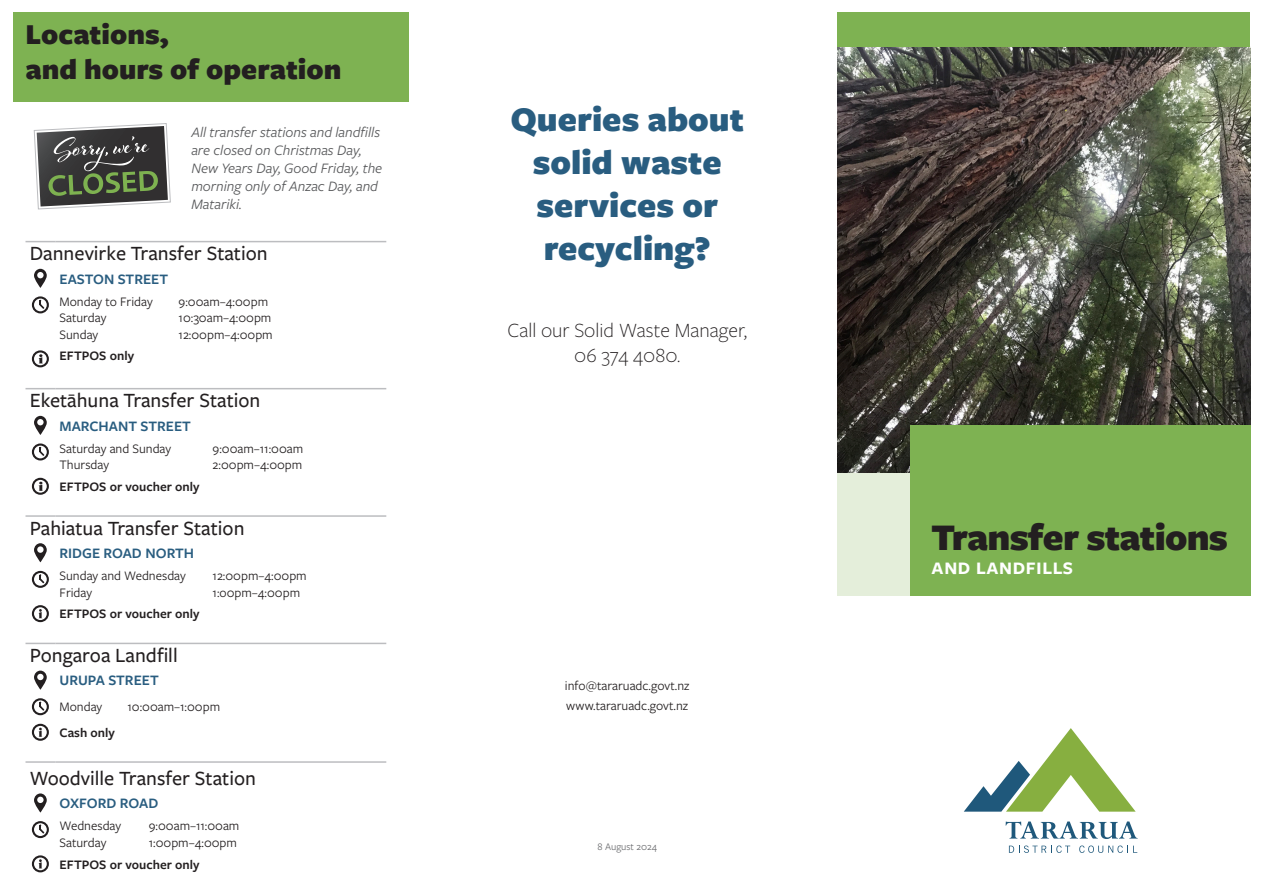
<style>
.page{position:relative;width:1263px;height:893px;background:#fff}
.page>*{position:absolute;margin:0;border:0;box-sizing:border-box;transform-origin:0 0}
.t1{font:900 39px "Freight Sans Pro";letter-spacing:-.02em;color:#231f20}
.Body_text{font:900 36px/43.2px "Freight Sans Pro";color:#295d80;text-align:center}
.Main_heading{font:900 30px/34.5px "Freight Sans Pro";color:#231f20}
.t2{font:600 24px "Freight Sans Pro";color:#fff}
.Body_text-2{font:500 21px "Freight Sans Pro";color:#231f20}
.Body_text-3{font:300 21px/25.2px "Freight Sans Pro";color:#231f20;text-align:center}
.Body_text-4{font:italic 15px/18px "Freight Sans Pro";color:#57585a}
.Body_text-5{font:600 15px "Freight Sans Pro";color:#295d80}
.Body_text-6{font:13.5px "Freight Sans Pro";color:#231f20}
.Body_text-7{font:600 13.5px "Freight Sans Pro";color:#231f20}
.Body_text-8{font:10.5px "Freight Sans Pro";color:#6c6d70}
</style>
<div class="page">
<div style="left:838px;top:451px;width:72px;height:144px;background:#e4eeda"></div>
<img style="left:838px;top:47px;width:412px;height:425px">
<div style="left:910px;top:425px;width:340px;height:170px;background:#7eb252"></div>
<div style="left:13px;top:13px;width:395px;height:89px;background:#7eb252"></div>
<div style="left:838px;top:13px;width:412px;height:34px;background:#7eb252"></div>
<svg style="left:26px;top:241px;width:29px;height:1px"></svg>
<hr style="left:55px;top:241px;width:331px;height:1px;background:#bcbdc0">
<hr style="left:26px;top:515px;width:29px;height:2px;background:#bcbdc0">
<hr style="left:55px;top:515px;width:331px;height:2px;background:#bcbdc0">
<svg style="left:26px;top:643px;width:29px;height:1px"></svg>
<hr style="left:55px;top:643px;width:331px;height:1px;background:#bcbdc0">
<hr style="left:26px;top:761px;width:29px;height:2px;background:#bcbdc0">
<hr style="left:55px;top:761px;width:331px;height:2px;background:#bcbdc0">
<hr style="left:55px;top:388px;width:331px;height:1px;background:#bcbdc0">
<svg style="left:26px;top:388px;width:29px;height:1px"></svg>
<svg style="left:34px;top:269px;width:13px;height:19px"></svg>
<svg style="left:32px;top:296px;width:17px;height:17px"></svg>
<svg style="left:34px;top:299px;width:13px;height:12px"></svg>
<svg style="left:40px;top:300px;width:4px;height:9px"></svg>
<svg style="left:32px;top:350px;width:17px;height:17px"></svg>
<svg style="left:34px;top:352px;width:13px;height:13px"></svg>
<svg style="left:39px;top:354px;width:4px;height:9px"></svg>
<svg style="left:34px;top:416px;width:13px;height:19px"></svg>
<svg style="left:32px;top:443px;width:17px;height:17px"></svg>
<svg style="left:34px;top:446px;width:13px;height:12px"></svg>
<svg style="left:40px;top:447px;width:4px;height:9px"></svg>
<svg style="left:32px;top:478px;width:17px;height:17px"></svg>
<svg style="left:34px;top:480px;width:13px;height:13px"></svg>
<svg style="left:39px;top:482px;width:4px;height:9px"></svg>
<svg style="left:34px;top:543px;width:13px;height:19px"></svg>
<svg style="left:32px;top:571px;width:17px;height:17px"></svg>
<svg style="left:34px;top:573px;width:13px;height:13px"></svg>
<svg style="left:40px;top:574px;width:4px;height:9px"></svg>
<svg style="left:32px;top:605px;width:17px;height:17px"></svg>
<svg style="left:34px;top:607px;width:13px;height:13px"></svg>
<svg style="left:39px;top:609px;width:3px;height:9px"></svg>
<svg style="left:34px;top:671px;width:13px;height:19px"></svg>
<svg style="left:32px;top:698px;width:17px;height:17px"></svg>
<svg style="left:34px;top:700px;width:13px;height:13px"></svg>
<svg style="left:40px;top:702px;width:4px;height:9px"></svg>
<svg style="left:32px;top:724px;width:17px;height:17px"></svg>
<svg style="left:34px;top:726px;width:13px;height:13px"></svg>
<svg style="left:39px;top:728px;width:3px;height:9px"></svg>
<svg style="left:34px;top:793px;width:13px;height:20px"></svg>
<svg style="left:32px;top:821px;width:17px;height:17px"></svg>
<svg style="left:34px;top:823px;width:13px;height:13px"></svg>
<svg style="left:40px;top:824px;width:4px;height:9px"></svg>
<svg style="left:32px;top:855px;width:17px;height:17px"></svg>
<svg style="left:34px;top:857px;width:13px;height:13px"></svg>
<svg style="left:39px;top:859px;width:3px;height:9px"></svg>
<svg style="left:34px;top:123px;width:137px;height:86px"></svg>
<svg style="left:964px;top:728px;width:172px;height:84px"></svg>
<svg style="left:1009px;top:845px;width:61px;height:8px"></svg>
<svg style="left:1079px;top:845px;width:58px;height:8px"></svg>
<svg style="left:1006px;top:821px;width:132px;height:18px"></svg>
<p class="Main_heading" style="left:26px;top:16px;width:317px">Locations,<br>and hours of operation</p>
<p class="Body_text-4" style="left:191px;top:123px;width:192px">All transfer stations and landfills are closed on Christmas Day,<br>New Years Day, Good Friday, the morning only of Anzac Day, and<br>Matariki.</p>
<p class="Body_text-2" style="left:30px;top:239px;width:239px">Dannevirke Transfer Station</p>
<p class="Body_text-5" style="left:60px;top:268px;width:110px">EASTON STREET</p>
<p class="Body_text-6" style="left:60px;top:292px;width:95px">Monday to Friday</p>
<p class="Body_text-6" style="left:179px;top:292px;width:91px">9:00am–4:00pm</p>
<p class="Body_text-6" style="left:60px;top:309px;width:49px">Saturday</p>
<p class="Body_text-6" style="left:179px;top:309px;width:94px">10:30am–4:00pm</p>
<p class="Body_text-6" style="left:60px;top:325px;width:40px">Sunday</p>
<p class="Body_text-6" style="left:179px;top:325px;width:96px">12:00pm–4:00pm</p>
<p class="Body_text-7" style="left:60px;top:346px;width:76px">EFTPOS only</p>
<p class="Body_text-2" style="left:30px;top:386px;width:232px">Eketāhuna Transfer Station</p>
<p class="Body_text-5" style="left:60px;top:416px;width:133px">MARCHANT STREET</p>
<p class="Body_text-6" style="left:60px;top:439px;width:113px">Saturday and Sunday</p>
<p class="Body_text-6" style="left:213px;top:439px;width:92px">9:00am–11:00am</p>
<p class="Body_text-6" style="left:60px;top:456px;width:51px">Thursday</p>
<p class="Body_text-6" style="left:213px;top:456px;width:91px">2:00pm–4:00pm</p>
<p class="Body_text-7" style="left:60px;top:477px;width:142px">EFTPOS or voucher only</p>
<p class="Body_text-2" style="left:30px;top:514px;width:216px">Pahiatua Transfer Station</p>
<p class="Body_text-5" style="left:60px;top:543px;width:136px">RIDGE ROAD NORTH</p>
<p class="Body_text-6" style="left:60px;top:567px;width:128px">Sunday and Wednesday</p>
<p class="Body_text-6" style="left:213px;top:567px;width:96px">12:00pm–4:00pm</p>
<p class="Body_text-6" style="left:60px;top:583px;width:34px">Friday</p>
<p class="Body_text-6" style="left:213px;top:583px;width:89px">1:o0pm–4:00pm</p>
<p class="Body_text-7" style="left:60px;top:605px;width:142px">EFTPOS or voucher only</p>
<p class="Body_text-2" style="left:30px;top:641px;width:149px">Pongaroa Landfill</p>
<p class="Body_text-5" style="left:60px;top:670px;width:101px">URUPA STREET</p>
<p class="Body_text-6" style="left:60px;top:698px;width:44px">Monday</p>
<p class="Body_text-6" style="left:128px;top:698px;width:94px">10:00am–1:00pm</p>
<p class="Body_text-7" style="left:60px;top:723px;width:57px">Cash only</p>
<p class="Body_text-2" style="left:30px;top:764px;width:228px">Woodville Transfer Station</p>
<p class="Body_text-5" style="left:60px;top:793px;width:100px">OXFORD ROAD</p>
<p class="Body_text-6" style="left:60px;top:817px;width:63px">Wednesday</p>
<p class="Body_text-6" style="left:149px;top:817px;width:92px">9:00am–11:00am</p>
<p class="Body_text-6" style="left:60px;top:833px;width:49px">Saturday</p>
<p class="Body_text-6" style="left:149px;top:833px;width:90px">1:00pm–4:00pm</p>
<p class="Body_text-7" style="left:60px;top:855px;width:142px">EFTPOS or voucher only</p>
<p class="Body_text" style="left:510px;top:96px;width:235px">Queries about solid waste services or recycling?</p>
<p class="Body_text-3" style="left:507px;top:316px;width:241px">Call our Solid Waste Manager,<br>06 374 4080.</p>
<p class="Body_text-6" style="left:565px;top:676px;width:126px">info@tararuadc.govt.nz</p>
<p class="Body_text-6" style="left:566px;top:697px;width:123px">www.tararuadc.govt.nz</p>
<p class="Body_text-8" style="left:597px;top:840px;width:61px">8 August 2024</p>
<p class="t1" style="left:931px;top:510px;width:298px">Transfer stations</p>
<p class="t2" style="left:931px;top:550px;width:144px">and landfills</p>
</div>
